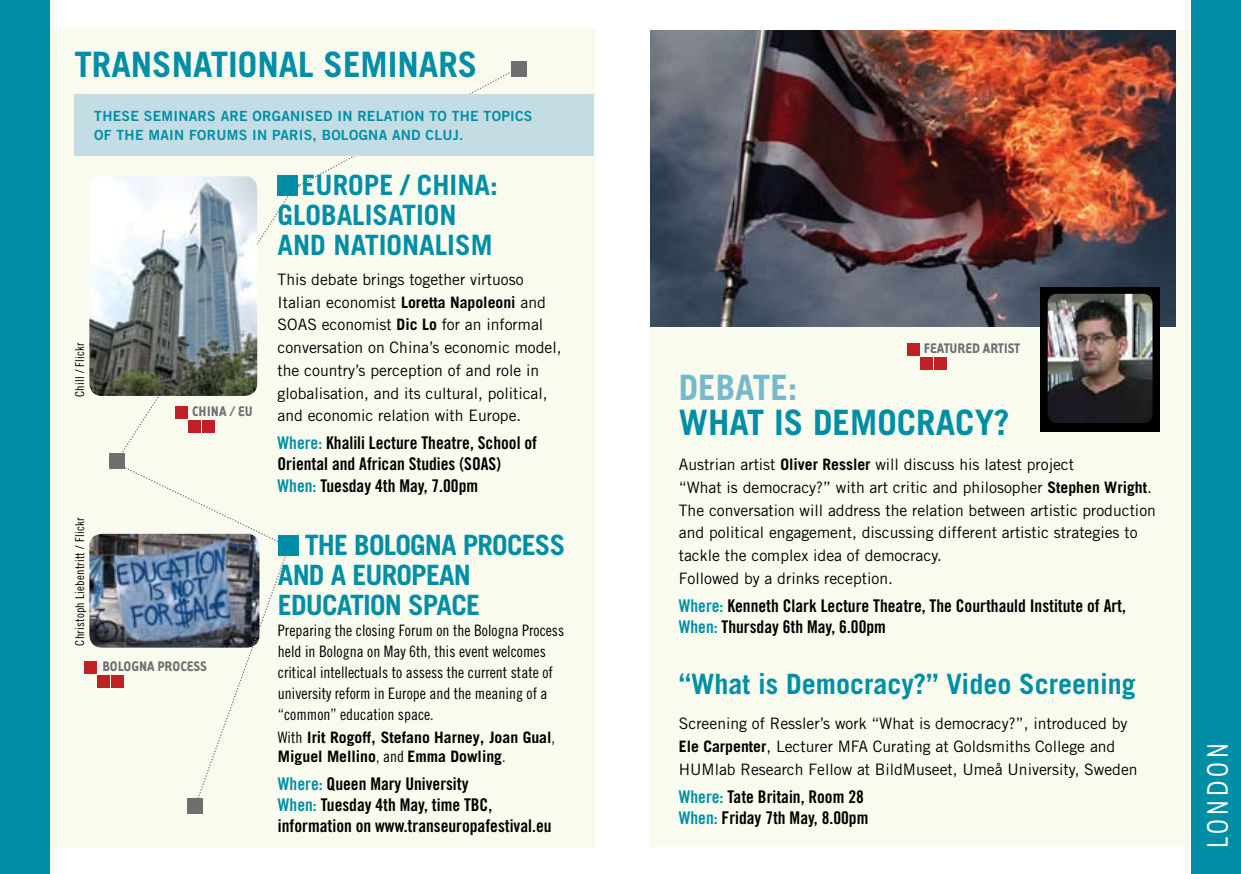
<style>
.page{position:relative;width:1241px;height:874px;background:#fff}
.page>*{position:absolute;margin:0;border:0;box-sizing:border-box;transform-origin:0 0}
.t1{font:700 35px "Trade Gothic";color:#008ea7}
.t2{font:700 35px "Trade Gothic";color:#76b9ca}
.t3{font:33.95px "Tarzana Narrow";letter-spacing:.06em;color:#fff}
.t4{font:700 28px/29.8px "Trade Gothic";color:#008ea7}
.t5{font:17.5px/21px "Trade Gothic Bold Cond Twenty";color:#000}
.t6{font:700 15.92px "Tarzana Narrow";color:#6d6f71}
.t7{font:15.75px/22.8px "Trade Gothic";color:#000}
.t8{font:15.75px/21px "Trade Gothic Cond Eighteen";color:#000}
.t9{font:700 15.75px/19.2px "Trade Gothic";color:#000}
.t10{font:14px "Trade Gothic Bold Two";letter-spacing:.02em;color:#008ea7}
.t11{font:14px "Trade Gothic Bold Two";letter-spacing:.13em;color:#008ea7}
.t12{font:12.25px "Trade Gothic Cond Eighteen";letter-spacing:.02em;color:#000}
.s1{font-weight:700}
.s2{color:#008ea7}
.s3{font-family:"Trade Gothic Cond Eighteen";font-weight:400}
.s4{font-family:"Trade Gothic Bold Two";font-weight:400}
</style>
<div class="page">
<div style="left:50px;top:29px;width:544px;height:818px;background:#f8fbee"></div>
<div style="left:649px;top:30px;width:542px;height:816px;background:#f8fbee"></div>
<img style="left:650px;top:30px;width:525px;height:296px">
<div style="left:1040px;top:287px;width:119px;height:144px;background:#000"></div>
<img style="left:1047px;top:294px;width:105px;height:129px">
<img style="left:89px;top:533px;width:26px;height:114px">
<div style="left:84px;top:661px;width:12px;height:12px;background:#c12026"></div>
<div style="left:98px;top:675px;width:12px;height:12px;background:#c12026"></div>
<div style="left:112px;top:675px;width:12px;height:12px;background:#c12026"></div>
<div style="left:907px;top:343px;width:12px;height:12px;background:#c12026"></div>
<div style="left:920px;top:357px;width:12px;height:12px;background:#c12026"></div>
<div style="left:934px;top:357px;width:12px;height:12px;background:#c12026"></div>
<svg style="left:122px;top:189px;width:174px;height:263px"></svg>
<div style="left:511px;top:61px;width:15px;height:16px;background:#6d6f71"></div>
<div style="left:187px;top:797px;width:15px;height:15px;background:#6d6f71"></div>
<img style="left:89px;top:176px;width:168px;height:220px">
<svg style="left:115px;top:467px;width:176px;height:339px"></svg>
<svg style="left:295px;top:71px;width:224px;height:116px"></svg>
<div style="left:74px;top:94px;width:520px;height:61px;background:#c4dde5"></div>
<div style="left:278px;top:534px;width:20px;height:21px;background:#008ea7"></div>
<div style="left:109px;top:453px;width:16px;height:15px;background:#6d6f71"></div>
<div style="left:277px;top:175px;width:21px;height:20px;background:#008ea7"></div>
<div style="left:1191px;top:0;width:49px;height:873px;background:#008ea7"></div>
<div style="left:0;top:0;width:50px;height:873px;background:#008ea7"></div>
<h1 class="t1" style="left:74px;top:43px;width:37px">TRANSNATIONAL</h1>
<h1 class="t1" style="left:323px;top:43px;width:40px">SEMINARS</h1>
<p class="t10" style="left:94px;top:107px;width:28px">THESE</p>
<p class="t10" style="left:144px;top:107px;width:10px">SEMI</p>
<p class="t10" style="left:178px;top:107px;width:131px">NARS ARE ORGANISED</p>
<p class="t10" style="left:337px;top:107px;width:38px">IN RELATI</p>
<p class="t11" style="left:405px;top:107px;width:105px">ON TO THE TOPICS</p>
<p class="t10" style="left:94px;top:126px;width:63px">OF THE MAI</p>
<p class="t10" style="left:174px;top:126px;width:291px">N FORUMS I N PARIS, BOLOGNA AND CLUJ.</p>
<p class="t12" style="left:72px;top:397px;width:56px;rotate:-90deg">Chill / Flickr</p>
<p class="t6" style="left:192px;top:401px;width:62px">CHINA / EU</p>
<p class="t12" style="left:72px;top:645px;width:129px;rotate:-90deg">Christoph Liebentritt / Flickr</p>
<p class="t6" style="left:102px;top:656px;width:16px">BOLOGNA</p>
<p class="t6" style="left:157px;top:656px;width:15px">PROCESS</p>
<h3 class="t4" style="left:301px;top:170px;width:30px">EUROPE</h3>
<h3 class="t4" style="left:401px;top:170px;width:46px">/ CHINA</h3>
<h3 class="t4" style="left:490px;top:170px;width:9px">:</h3>
<h3 class="t4" style="left:277px;top:200px;width:30px">GLOBALISATION<br>AND</h3>
<h3 class="t4" style="left:333px;top:229px;width:33px">NATIONALISM</h3>
<p class="t7" style="left:277px;top:267px;width:285px">This debate brings together virtuoso Italian economist <span class="s1">LORETTA NAPOLEONI</span> and SOAS economist <span class="s1">DIC LO</span> for an informal conversation on China’s economic model, the country’s perception of and role in globalisation, and its cultural, political, and economic relation with Europe.</p>
<p class="t5" style="left:277px;top:432px;width:261px"><span class="s2">Where:</span> Khalili Lecture Theatre, School of<br>Oriental and African Studies (SOAS)<br><span class="s2">When:</span> Tuesday 4th May, 7.00pm</p>
<h3 class="t4" style="left:305px;top:530px;width:80px">THE BOLOGNA</h3>
<h3 class="t4" style="left:462px;top:530px;width:16px">PROCESS</h3>
<h3 class="t4" style="left:278px;top:559px;width:16px">AND</h3>
<h3 class="t4" style="left:330px;top:559px;width:38px">A EUROPEAN</h3>
<h3 class="t4" style="left:278px;top:589px;width:15px">EDUCATION</h3>
<h3 class="t4" style="left:408px;top:589px;width:15px">SPACE</h3>
<p class="t8" style="left:278px;top:619px;width:288px">Preparing the closing Forum on the Bologna Process held in Bologna on May 6th, this event welcomes critical intellectuals to assess the current state of university reform in Europe and the meaning of a “common” education space.</p>
<p class="t9" style="left:278px;top:727px;width:278px"><span class="s3">With</span> IRIT ROGOFF<span class="s4">,</span> STEFANO HARNEY<span class="s4">,</span> JOAN GUAL<span class="s3">,<br></span>MIGUEL MELLINO<span class="s3">, and</span> EMMA DOWLING<span class="s3">.</span></p>
<p class="t5" style="left:278px;top:773px;width:275px"><span class="s2">Where:</span> Queen Mary University<br><span class="s2">When:</span> Tuesday 4th May, time TBC, information on www.transeuropafestival.eu</p>
<p class="t6" style="left:923px;top:338px;width:8px">FEATURED</p>
<p class="t6" style="left:982px;top:338px;width:8px">ARTIST</p>
<h1 class="t2" style="left:678px;top:365px;width:19px">DEBATE</h1>
<h1 class="t2" style="left:787px;top:365px;width:11px">:</h1>
<h1 class="t1" style="left:678px;top:400px;width:48px">WHAT</h1>
<h1 class="t1" style="left:774px;top:400px;width:60px">IS DEMOCRACY</h1>
<h1 class="t1" style="left:994px;top:400px;width:17px">?</h1>
<p class="t7" style="left:678px;top:452px;width:478px">Austrian artist <span class="s1">OLIVER RESSLER</span> will discuss his latest project<br>“What is democracy?” with art critic and philosopher <span class="s1">STEPHEN WRIGHT</span>.<br>The conversation will address the relation between artistic production and political engagement, discussing different artistic strategies to tackle the complex idea of democracy.<br>Followed by a drinks reception.</p>
<p class="t5" style="left:678px;top:594px;width:448px"><span class="s2">Where:</span> Kenneth Clark Lecture Theatre, The Courthauld Institute of Art,<br><span class="s2">When:</span> Thursday 6th May, 6.00pm</p>
<h3 class="t4" style="left:678px;top:668px;width:458px">“WHAT IS DEMOCRACY?” VIDEO SCREENING</h3>
<p class="t7" style="left:678px;top:711px;width:460px">Screening of Ressler’s work “What is democracy?”, introduced by<br><span class="s1">ELE CARPENTER</span>, Lecturer MFA Curating at Goldsmiths College and<br>HUMlab Research Fellow at BildMuseet, Umeå University, Sweden</p>
<p class="t5" style="left:678px;top:785px;width:191px"><span class="s2">Where:</span> Tate Britain, Room 28<br><span class="s2">When:</span> Friday 7th May, 8.00pm</p>
<h2 class="t3" style="left:1196px;top:848px;width:108px;rotate:-90deg">LONDON</h2>
</div>
